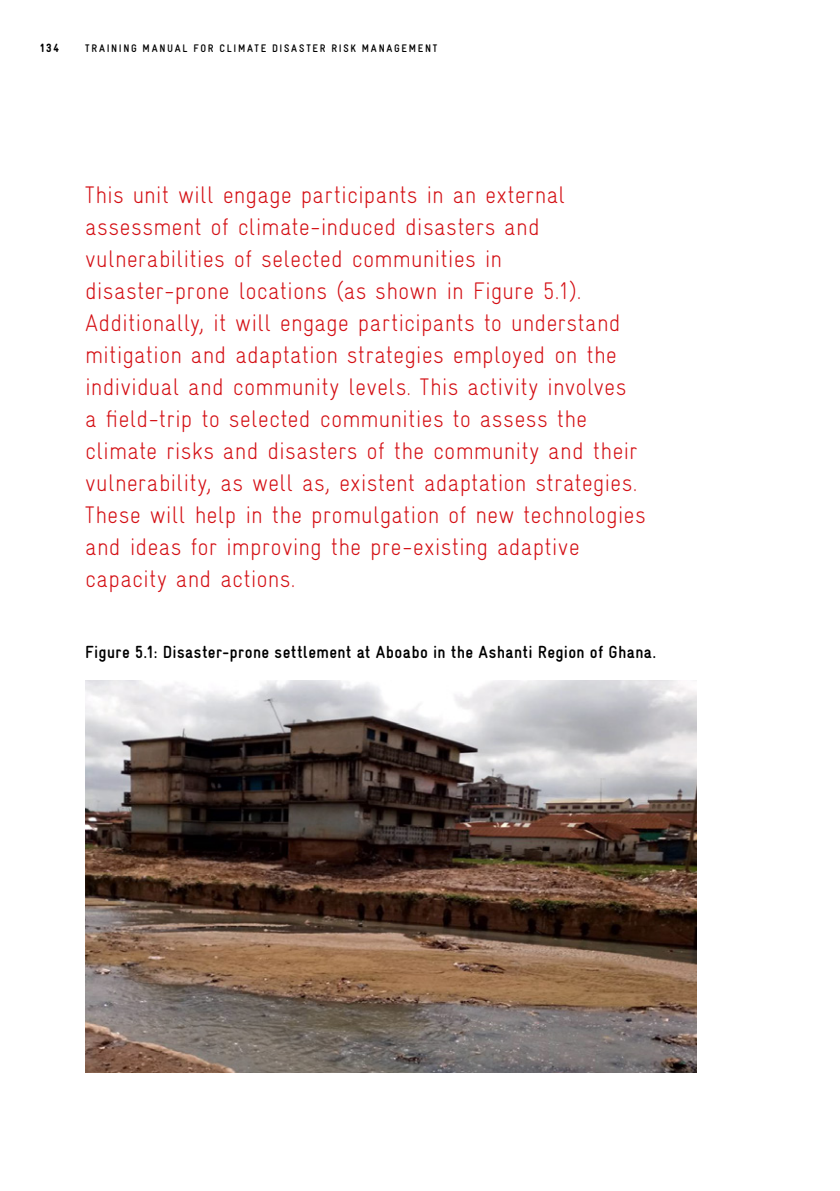
<style>
.page{position:relative;width:840px;height:1191px;background:#fff}
.page>*{position:absolute;margin:0;border:0;box-sizing:border-box;transform-origin:0 0}
.t1{font:300 condensed 24px/32px "Gravur";letter-spacing:.005em;color:#d40f14}
.t2{font:700 condensed 17.6px "Gravur";letter-spacing:.02em;color:#000}
.t3{font:900 condensed 12px "Gravur";color:#000}
.t4{font:700 condensed 11px "Gravur";letter-spacing:.155em;color:#000}
</style>
<div class="page">
<img style="left:85px;top:680px;width:610px;height:392px">
<p class="t3" style="left:40px;top:41px;width:21px">134</p>
<p class="t4" style="left:85px;top:42px;width:353px">TRAINING MANUAL FOR CLIMATE DISASTER RISK MANAGEMENT</p>
<p class="t1" style="left:85px;top:179px;width:561px">This unit will engage participants in an external assessment of climate-induced disasters and vulnerabilities of selected communities in disaster-prone locations (as shown in Figure 5.1).<br>Additionally, it will engage participants to understand mitigation and adaptation strategies employed on the individual and community levels. This activity involves<br>a field-trip to selected communities to assess the climate risks and disasters of the community and their vulnerability, as well as, existent adaptation strategies.<br>These will help in the promulgation of new technologies and ideas for improving the pre-existing adaptive capacity and actions.</p>
<p class="t2" style="left:85px;top:642px;width:572px">Figure 5.1: Disaster-prone settlement at Aboabo in the Ashanti Region of Ghana.</p>
</div>
